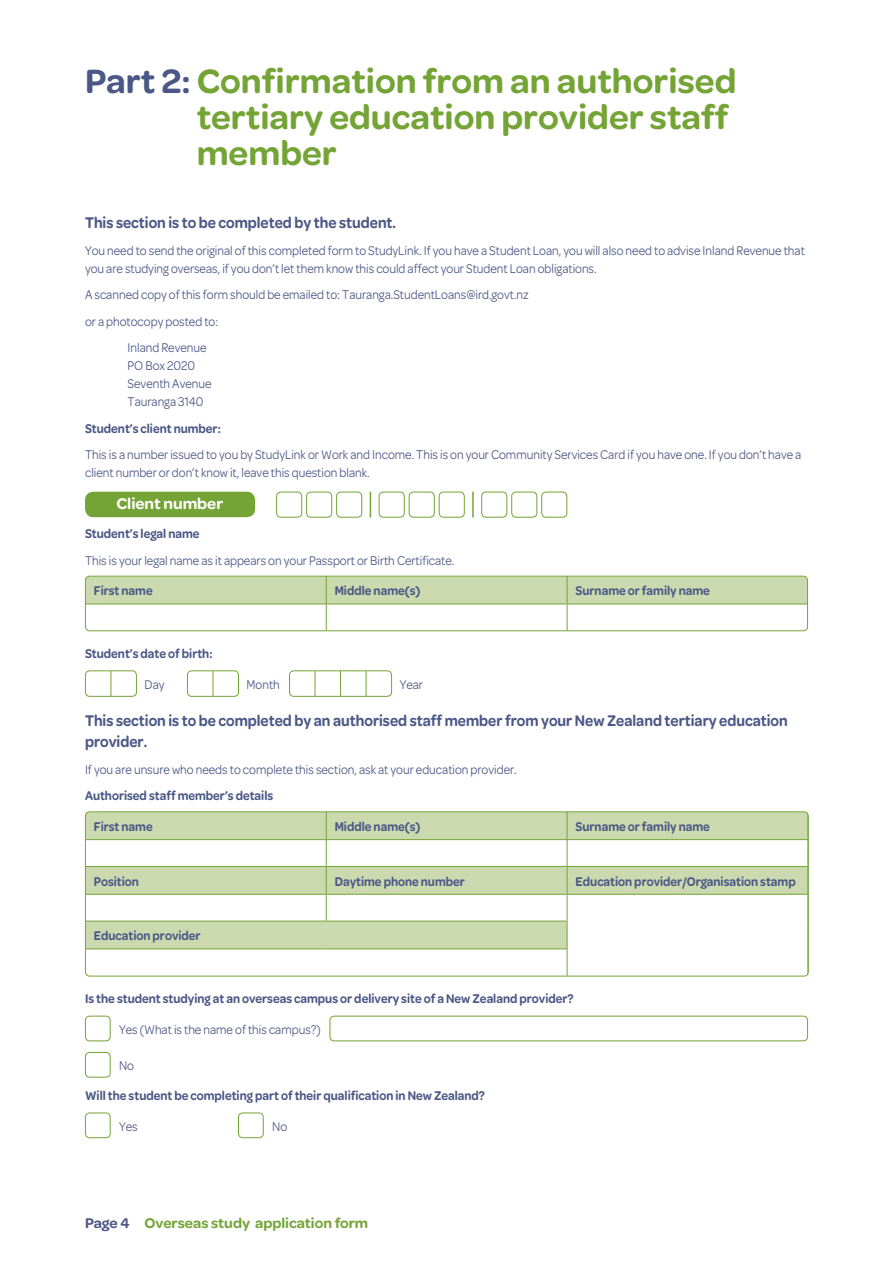
<style>
.page{position:relative;width:893px;height:1263px;background:#fff}
.page>*{position:absolute;margin:0;border:0;box-sizing:border-box;transform-origin:0 0}
.Head_1{font:600 36px/36px "Omnes";color:#75a436}
.Head_4{font:600 16.5px/21px "Omnes";color:#4b5786;scale:.9 1}
.t1{font:600 16.5px "Omnes";color:#fff}
.t2{font:600 15px "Omnes";color:#75a436}
.Body{font:13.5px/18px "Omnes";color:#4b5786;scale:.9 1}
.Body_semibold{font:600 13.5px "Omnes";color:#4b5786;scale:.9 1}
.s1{color:#4b5786}
</style>
<div class="page">
<svg style="left:370px;top:492px;width:1px;height:26px"></svg>
<hr style="left:472px;top:492px;width:2px;height:26px;background:#75a436">
<div style="left:85px;top:492px;width:170px;height:25px;background:#75a436;border-radius:9px"></div>
<div style="left:276px;top:492px;width:26px;height:26px;border:1px solid #75a436;border-radius:4px"></div>
<div style="left:306px;top:492px;width:26px;height:26px;border:1px solid #75a436;border-radius:4px"></div>
<div style="left:336px;top:492px;width:26px;height:26px;border:1px solid #75a436;border-radius:4px"></div>
<div style="left:379px;top:492px;width:26px;height:26px;border:1px solid #75a436;border-radius:4px"></div>
<div style="left:409px;top:492px;width:26px;height:26px;border:1px solid #75a436;border-radius:4px"></div>
<div style="left:439px;top:492px;width:26px;height:26px;border:1px solid #75a436;border-radius:4px"></div>
<div style="left:481px;top:492px;width:26px;height:26px;border:1px solid #75a436;border-radius:4px"></div>
<div style="left:511px;top:492px;width:26px;height:26px;border:1px solid #75a436;border-radius:4px"></div>
<div style="left:541px;top:492px;width:26px;height:26px;border:1px solid #75a436;border-radius:4px"></div>
<svg style="left:85px;top:576px;width:723px;height:55px"></svg>
<div style="left:85px;top:576px;width:723px;height:55px;border:1px solid #75a436;border-radius:4px"></div>
<svg style="left:111px;top:672px;width:1px;height:23px"></svg>
<div style="left:85px;top:670px;width:52px;height:27px;border:1px solid #75a436;border-radius:4px"></div>
<svg style="left:213px;top:672px;width:1px;height:23px"></svg>
<div style="left:187px;top:670px;width:52px;height:27px;border:1px solid #75a436;border-radius:4px"></div>
<svg style="left:315px;top:672px;width:1px;height:23px"></svg>
<svg style="left:340px;top:672px;width:1px;height:23px"></svg>
<svg style="left:366px;top:672px;width:1px;height:23px"></svg>
<div style="left:289px;top:670px;width:103px;height:27px;border:1px solid #75a436;border-radius:4px"></div>
<svg style="left:85px;top:813px;width:723px;height:163px"></svg>
<hr style="left:85px;top:948px;width:241px;height:1px;background:#75a436">
<hr style="left:326px;top:948px;width:241px;height:1px;background:#75a436">
<div style="left:85px;top:811px;width:724px;height:165px;border:1px solid #75a436;border-radius:4px"></div>
<div style="left:85px;top:1016px;width:26px;height:25px;border:1px solid #75a436;border-radius:4px"></div>
<div style="left:330px;top:1016px;width:478px;height:25px;border:1px solid #75a436;border-radius:4px"></div>
<div style="left:85px;top:1052px;width:26px;height:25px;border:1px solid #75a436;border-radius:4px"></div>
<div style="left:85px;top:1112px;width:26px;height:26px;border:1px solid #75a436;border-radius:4px"></div>
<div style="left:238px;top:1112px;width:26px;height:26px;border:1px solid #75a436;border-radius:4px"></div>
<p class="Head_1" style="left:197px;top:61px;width:541px;text-indent:-112px"><span class="s1">Part 2:</span> Confirmation from an authorised tertiary education provider staff member</p>
<p class="Head_4" style="left:85px;top:211px;width:347px">This section is to be completed by the student.</p>
<p class="Body" style="left:85px;top:240px;width:801px">You need to send the original of this completed form to StudyLink. If you have a Student Loan, you will also need to advise Inland Revenue that you are studying overseas, if you don’t let them know this could affect your Student Loan obligations.</p>
<p class="Body" style="left:85px;top:285px;width:495px">A scanned copy of this form should be emailed to: Tauranga.StudentLoans@ird.govt.nz</p>
<p class="Body" style="left:85px;top:311px;width:150px">or a photocopy posted to:</p>
<p class="Body" style="left:128px;top:338px;width:89px">Inland Revenue</p>
<p class="Body" style="left:128px;top:356px;width:77px">PO Box 2020</p>
<p class="Body" style="left:128px;top:374px;width:95px">Seventh Avenue</p>
<p class="Body" style="left:128px;top:392px;width:86px">Tauranga 3140</p>
<p class="Body_semibold" style="left:85px;top:418px;width:152px">Student’s client number:</p>
<p class="Body" style="left:85px;top:445px;width:797px">This is a number issued to you by StudyLink or Work and Income. This is on your Community Services Card if you have one. If you don’t have a client number or don’t know it, leave this question blank.</p>
<p class="t1" style="left:116px;top:491px;width:108px">Client number</p>
<p class="Body_semibold" style="left:85px;top:524px;width:129px">Student’s legal name</p>
<p class="Body" style="left:85px;top:550px;width:412px">This is your legal name as it appears on your Passport or Birth Certificate.</p>
<p class="Body_semibold" style="left:94px;top:581px;width:67px">First name</p>
<p class="Body_semibold" style="left:335px;top:581px;width:97px">Middle name(s)</p>
<p class="Body_semibold" style="left:576px;top:581px;width:151px">Surname or family name</p>
<p class="Body_semibold" style="left:85px;top:643px;width:143px">Student’s date of birth:</p>
<p class="Body" style="left:145px;top:675px;width:24px">Day</p>
<p class="Body" style="left:247px;top:675px;width:38px">Month</p>
<p class="Body" style="left:400px;top:675px;width:27px">Year</p>
<p class="Head_4" style="left:85px;top:709px;width:782px">This section is to be completed by an authorised staff member from your New Zealand tertiary education provider.</p>
<p class="Body" style="left:85px;top:759px;width:481px">If you are unsure who needs to complete this section, ask at your education provider.</p>
<p class="Body_semibold" style="left:85px;top:786px;width:211px">Authorised staff member’s details</p>
<p class="Body_semibold" style="left:94px;top:817px;width:67px">First name</p>
<p class="Body_semibold" style="left:335px;top:817px;width:97px">Middle name(s)</p>
<p class="Body_semibold" style="left:576px;top:817px;width:151px">Surname or family name</p>
<p class="Body_semibold" style="left:94px;top:872px;width:52px">Position</p>
<p class="Body_semibold" style="left:335px;top:872px;width:146px">Daytime phone number</p>
<p class="Body_semibold" style="left:576px;top:872px;width:246px">Education provider/Organisation stamp</p>
<p class="Body_semibold" style="left:94px;top:926px;width:120px">Education provider</p>
<p class="Body_semibold" style="left:85px;top:989px;width:544px">Is the student studying at an overseas campus or delivery site of a New Zealand provider?</p>
<p class="Body" style="left:119px;top:1020px;width:226px">Yes (What is the name of this campus?)</p>
<p class="Body" style="left:119px;top:1056px;width:18px">No</p>
<p class="Body_semibold" style="left:85px;top:1086px;width:446px">Will the student be completing part of their qualification in New Zealand?</p>
<p class="Body" style="left:119px;top:1116px;width:22px">Yes</p>
<p class="Body" style="left:272px;top:1116px;width:18px">No</p>
<p class="t2" style="left:85px;top:1212px;width:285px"><span class="s1">Page 4</span> Overseas study application form</p>
</div>
